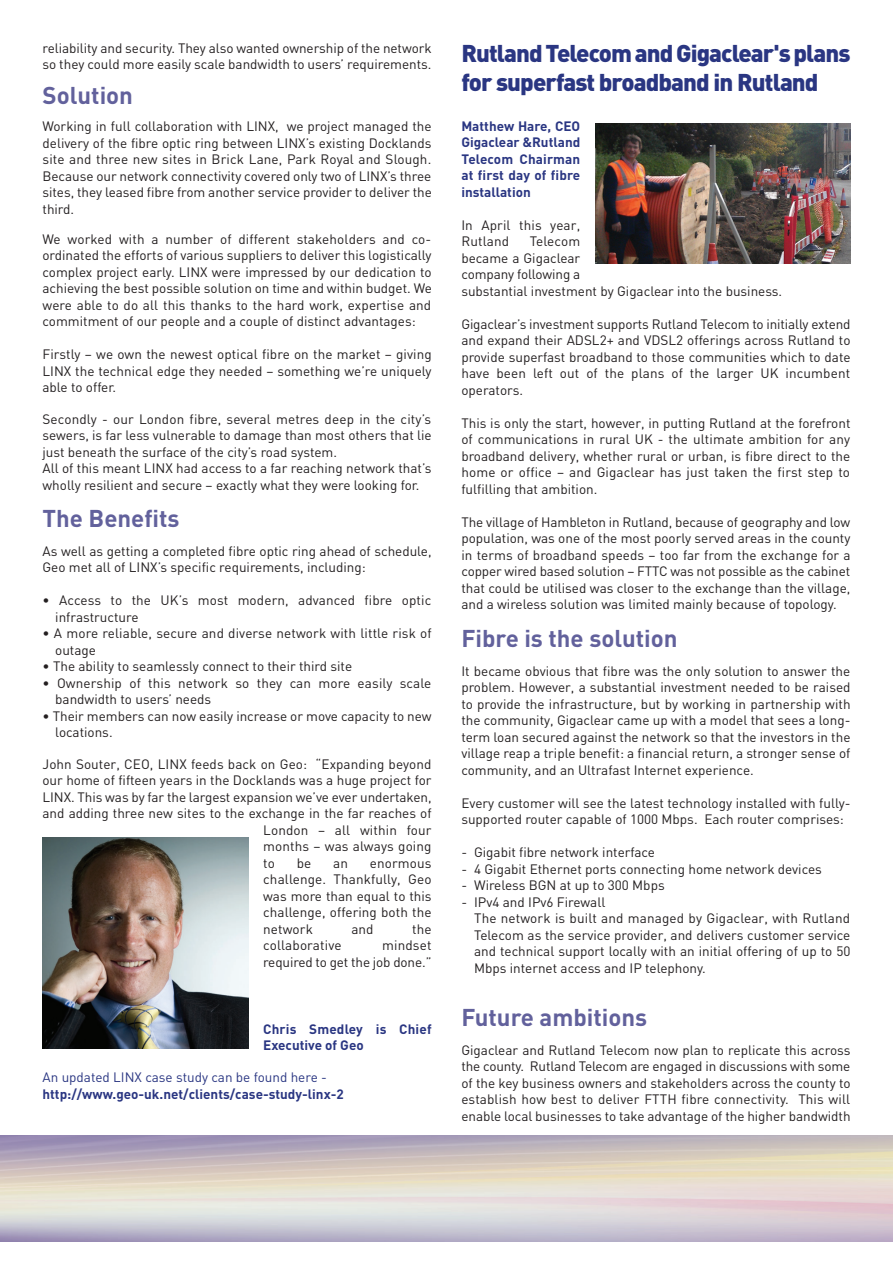
<style>
.page{position:relative;width:893px;height:1263px;background:#fff}
.page>*{position:absolute;margin:0;border:0;box-sizing:border-box;transform-origin:0 0}
.t1{font:900 24px/28.5px "DIN";letter-spacing:-.04em;color:#2a3682}
.t2{font:700 24px "DIN";color:#62619c}
.t3{font:13.5px/16.5px "DIN";color:#231f20}
.t4{font:700 13.5px/16.5px "DIN";color:#2a3682}
.t5{font:13.5px "DIN";color:#2a3682}
</style>
<div class="page">
<img style="left:43px;top:838px;width:205px;height:210px">
<img style="left:595px;top:124px;width:255px;height:139px">
<p class="t3" style="left:43px;top:40px;width:391px">reliability and security. They also wanted ownership of the network so they could more easily scale bandwidth to users’ requirements.</p>
<h1 class="t2" style="left:43px;top:82px;width:92px">Solution</h1>
<p class="t3" style="left:43px;top:118px;width:391px;text-align:justify">Working in full collaboration with LINX, we project managed the delivery of the fibre optic ring between LINX’s existing Docklands site and three new sites in Brick Lane, Park Royal and Slough.<br>Because our network connectivity covered only two of LINX’s three sites, they leased fibre from another service provider to deliver the third.</p>
<p class="t3" style="left:43px;top:231px;width:391px;text-align:justify">We worked with a number of different stakeholders and co&shy;ordinated the efforts of various suppliers to deliver this logistically complex project early. LINX were impressed by our dedication to achieving the best possible solution on time and within budget. We were able to do all this thanks to the hard work, expertise and commitment of our people and a couple of distinct advantages:</p>
<p class="t3" style="left:43px;top:346px;width:391px;text-align:justify">Firstly – we own the newest optical fibre on the market – giving LINX the technical edge they needed – something we’re uniquely able to offer.</p>
<p class="t3" style="left:43px;top:411px;width:391px">Secondly - our London fibre, several metres deep in the city’s sewers, is far less vulnerable to damage than most others that lie just beneath the surface of the city’s road system.<br>All of this meant LINX had access to a far reaching network that’s wholly resilient and secure – exactly what they were looking for.</p>
<h1 class="t2" style="left:43px;top:505px;width:139px">The Benefits</h1>
<p class="t3" style="left:43px;top:543px;width:391px">As well as getting a completed fibre optic ring ahead of schedule,<br>Geo met all of LINX’s specific requirements, including:</p>
<p class="t3" style="left:55px;top:592px;width:378px;text-indent:-13px">• Access to the UK’s most modern, advanced fibre optic infrastructure</p>
<p class="t3" style="left:55px;top:625px;width:378px;text-indent:-13px">• A more reliable, secure and diverse network with little risk of outage</p>
<p class="t3" style="left:43px;top:658px;width:311px">• The ability to seamlessly connect to their third site</p>
<p class="t3" style="left:55px;top:675px;width:378px;text-indent:-13px">• Ownership of this network so they can more easily scale bandwidth to users’ needs</p>
<p class="t3" style="left:55px;top:708px;width:378px;text-indent:-13px">• Their members can now easily increase or move capacity to new locations.</p>
<p class="t3" style="left:43px;top:756px;width:390px">John Souter, CEO, LINX feeds back on Geo: “Expanding beyond</p>
<p class="t3" style="left:43px;top:772px;width:390px">our home of fifteen years in the Docklands was a huge project for</p>
<p class="t3" style="left:43px;top:789px;width:391px">LINX. This was by far the largest expansion we’ve ever undertaken,</p>
<p class="t3" style="left:43px;top:805px;width:391px">and adding three new sites to the exchange in the far reaches of</p>
<p class="t3" style="left:263px;top:822px;width:170px">London – all within four</p>
<p class="t3" style="left:263px;top:838px;width:170px">months – was always going</p>
<p class="t3" style="left:263px;top:855px;width:13px">to</p>
<p class="t3" style="left:297px;top:855px;width:16px">be</p>
<p class="t3" style="left:333px;top:855px;width:16px">an</p>
<p class="t3" style="left:263px;top:855px;width:170px;text-align:justify;text-indent:107px">enormous challenge. Thankfully, Geo was more than equal to this challenge, offering both the network</p>
<p class="t3" style="left:351px;top:921px;width:24px">and</p>
<p class="t3" style="left:412px;top:921px;width:21px">the</p>
<p class="t3" style="left:263px;top:937px;width:80px">collaborative</p>
<p class="t3" style="left:263px;top:937px;width:170px;text-align:right">mindset<br>required to get the job done.”</p>
<p class="t4" style="left:263px;top:1021px;width:170px">Chris Smedley is Chief<br>Executive of Geo</p>
<p class="t5" style="left:43px;top:1069px;width:286px">An updated LINX case study can be found here -</p>
<p class="t4" style="left:43px;top:1086px;width:303px">http://www.geo-uk.net/clients/case-study-linx-2</p>
<h1 class="t1" style="left:461px;top:40px;width:391px">Rutland Telecom and Gigaclear's plans for superfast broadband in Rutland</h1>
<p class="t4" style="left:461px;top:118px;width:120px;text-align:justify">Matthew Hare, CEO Gigaclear &amp;Rutland Telecom Chairman at first day of fibre installation</p>
<p class="t3" style="left:461px;top:217px;width:120px">In April this year,<br>Rutland</p>
<p class="t3" style="left:461px;top:233px;width:322px;text-indent:68px">Telecom<br>became a Gigaclear<br>company following a<br>substantial investment by Gigaclear into the business.</p>
<p class="t3" style="left:461px;top:316px;width:391px;text-align:justify">Gigaclear’s investment supports Rutland Telecom to initially extend and expand their ADSL2+ and VDSL2 offerings across Rutland to provide superfast broadband to those communities which to date have been left out of the plans of the larger UK incumbent operators.</p>
<p class="t3" style="left:461px;top:415px;width:391px;text-align:justify">This is only the start, however, in putting Rutland at the forefront of communications in rural UK - the ultimate ambition for any broadband delivery, whether rural or urban, is fibre direct to the home or office – and Gigaclear has just taken the first step to fulfilling that ambition.</p>
<p class="t3" style="left:461px;top:514px;width:391px;text-align:justify">The village of Hambleton in Rutland, because of geography and low population, was one of the most poorly served areas in the county in terms of broadband speeds – too far from the exchange for a copper wired based solution – FTTC was not possible as the cabinet that could be utilised was closer to the exchange than the village, and a wireless solution was limited mainly because of topology.</p>
<h1 class="t2" style="left:461px;top:625px;width:218px">Fibre is the solution</h1>
<p class="t3" style="left:461px;top:663px;width:391px;text-align:justify">It became obvious that fibre was the only solution to answer the problem. However, a substantial investment needed to be raised to provide the infrastructure, but by working in partnership with the community, Gigaclear came up with a model that sees a long&shy;term loan secured against the network so that the investors in the village reap a triple benefit: a financial return, a stronger sense of community, and an Ultrafast Internet experience.</p>
<p class="t3" style="left:461px;top:795px;width:391px">Every customer will see the latest technology installed with fully&shy;supported router capable of 1000 Mbps. Each router comprises:</p>
<p class="t3" style="left:461px;top:844px;width:195px">- Gigabit fibre network interface</p>
<p class="t3" style="left:461px;top:861px;width:362px">- 4 Gigabit Ethernet ports connecting home network devices</p>
<p class="t3" style="left:461px;top:877px;width:205px">- Wireless BGN at up to 300 Mbps</p>
<p class="t3" style="left:474px;top:894px;width:378px;text-indent:-13px">- IPv4 and IPv6 Firewall<br>The network is built and managed by Gigaclear, with Rutland Telecom as the service provider, and delivers customer service and technical support locally with an initial offering of up to 50<br>Mbps internet access and IP telephony.</p>
<h1 class="t2" style="left:461px;top:1004px;width:187px">Future ambitions</h1>
<p class="t3" style="left:461px;top:1042px;width:391px;text-align:justify">Gigaclear and Rutland Telecom now plan to replicate this across the county. Rutland Telecom are engaged in discussions with some of the key business owners and stakeholders across the county to establish how best to deliver FTTH fibre connectivity. This will enable local businesses to take advantage of the higher bandwidth</p>
</div>
